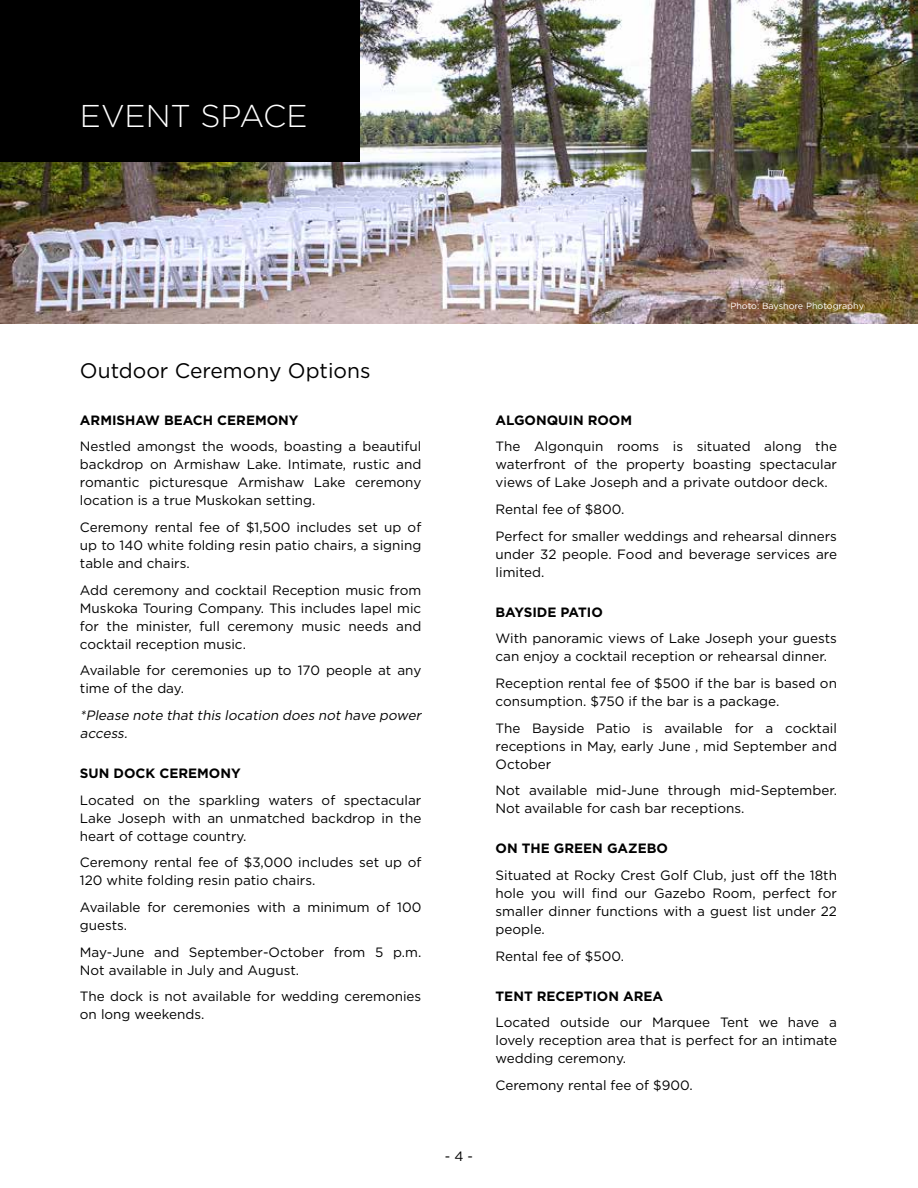
<style>
.page{position:relative;width:918px;height:1188px;background:#fff}
.page>*{position:absolute;margin:0;border:0;box-sizing:border-box;transform-origin:0 0}
.t1{font:300 31.5px "Gotham";color:#fff}
.t2{font:21px "Gotham";color:#000}
.t3{font:13.5px/18px "Gotham";color:#000}
.t4{font:700 13.5px "Gotham";color:#000}
.t5{font:italic 13.5px/18px "Gotham";color:#000}
.t6{font:9px "Gotham";color:#fff}
</style>
<div class="page">
<img style="left:0;top:0;width:918px;height:324px">
<div style="left:0;top:0;width:360px;height:162px;background:#000"></div>
<h1 class="t1" style="left:80px;top:96px;width:229px">EVENT SPACE</h1>
<h2 class="t2" style="left:80px;top:357px;width:292px">Outdoor Ceremony Options</h2>
<p class="t4" style="left:80px;top:411px;width:220px">ARMISHAW BEACH CEREMONY</p>
<p class="t3" style="left:80px;top:437px;width:343px;text-align:justify">Nestled amongst the woods, boasting a beautiful backdrop on Armishaw Lake. Intimate, rustic and romantic picturesque Armishaw Lake ceremony location is a true Muskokan setting.</p>
<p class="t3" style="left:80px;top:518px;width:343px;text-align:justify">Ceremony rental fee of $1,500 includes set up of up to 140 white folding resin patio chairs, a signing table and chairs.</p>
<p class="t3" style="left:80px;top:581px;width:343px;text-align:justify">Add ceremony and cocktail Reception music from Muskoka Touring Company. This includes lapel mic for the minister, full ceremony music needs and cocktail reception music.</p>
<p class="t3" style="left:80px;top:661px;width:343px">Available for ceremonies up to 170 people at any time of the day.</p>
<p class="t5" style="left:80px;top:706px;width:346px">*Please note thatthis location does nothave power access.</p>
<p class="t4" style="left:80px;top:764px;width:162px">SUN DOCK CEREMONY</p>
<p class="t3" style="left:80px;top:791px;width:343px;text-align:justify">Located on the sparkling waters of spectacular Lake Joseph with an unmatched backdrop in the heart of cottage country.</p>
<p class="t3" style="left:80px;top:853px;width:343px">Ceremony rental fee of $3,000 includes set up of<br>120 white folding resin patio chairs.</p>
<p class="t3" style="left:80px;top:898px;width:343px">Available for ceremonies with a minimum of 100 guests.</p>
<p class="t3" style="left:80px;top:943px;width:343px">May-June and September-October from 5 p.m.<br>Not available in July and August.</p>
<p class="t3" style="left:80px;top:987px;width:343px">The dock is not available for wedding ceremonies on long weekends.</p>
<p class="t3" style="left:445px;top:1147px;width:30px">- 4 -</p>
<p class="t6" style="left:730px;top:300px;width:135px">Photo: Bayshore Photography</p>
<p class="t4" style="left:496px;top:411px;width:138px">ALGONQUIN ROOM</p>
<p class="t3" style="left:496px;top:437px;width:343px;text-align:justify">The Algonquin rooms is situated along the waterfront of the property boasting spectacular views of Lake Joseph and a private outdoor deck.</p>
<p class="t3" style="left:496px;top:496px;width:343px;line-height:26.7px">Rental fee of $800.<br>Perfect for smaller weddings and rehearsal dinners</p>
<p class="t3" style="left:496px;top:545px;width:343px">under 32 people. Food and beverage services are limited.</p>
<p class="t4" style="left:496px;top:603px;width:109px">BAYSIDE PATIO</p>
<p class="t3" style="left:496px;top:629px;width:343px">With panoramic views of Lake Joseph your guests can enjoy a cocktail reception or rehearsal dinner.</p>
<p class="t3" style="left:496px;top:674px;width:343px">Reception rental fee of $500 if the bar is based on consumption. $750 if the bar is a package.</p>
<p class="t3" style="left:496px;top:719px;width:343px;text-align:justify">The Bayside Patio is available for a cocktail receptions in May, early June , mid September and October</p>
<p class="t3" style="left:496px;top:781px;width:343px">Not available mid-June through mid-September.<br>Not available for cash bar receptions.</p>
<p class="t4" style="left:496px;top:840px;width:174px">ON THE GREEN GAZEBO</p>
<p class="t3" style="left:496px;top:866px;width:343px;text-align:justify">Situated at Rocky Crest Golf Club, just off the 18th hole you will find our Gazebo Room, perfect for smaller dinner functions with a guest list under 22 people.</p>
<p class="t3" style="left:496px;top:947px;width:130px">Rental fee of $500.</p>
<p class="t4" style="left:496px;top:987px;width:169px">TENT RECEPTION AREA</p>
<p class="t3" style="left:496px;top:1013px;width:343px;text-align:justify">Located outside our Marquee Tent we have a lovely reception area that is perfect for an intimate wedding ceremony.</p>
<p class="t3" style="left:496px;top:1076px;width:199px">Ceremony rental fee of $900.</p>
</div>
